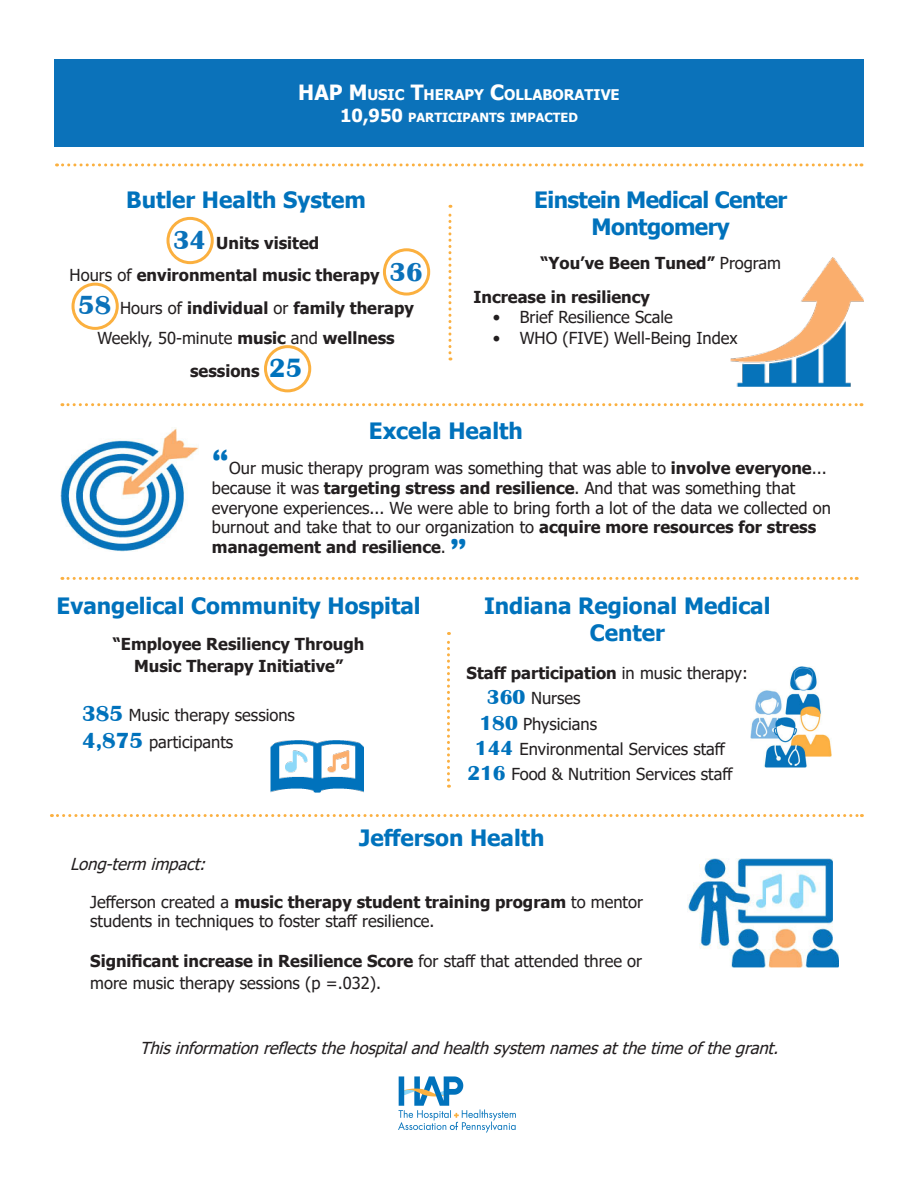
<style>
.page{position:relative;width:918px;height:1188px;background:#fff}
.page>*{position:absolute;margin:0;border:0;box-sizing:border-box;transform-origin:0 0}
.t1{font:700 36px "Britannic";color:#0072bc}
.t2{font:700 22.5px/27px "Tahoma";color:#0072bc;text-align:center}
.t3{font:700 22.5px "Tahoma";letter-spacing:-.025em;color:#0072bc}
.t4{font:700 16.65px "Tahoma";color:#231f20}
.t5{font:16.5px/19.8px "Tahoma";color:#231f20}
.t6{font:700 16.5px/21.6px "Tahoma";color:#231f20;text-align:center}
.t7{font:italic 16.5px "Tahoma";color:#231f20}
.t8{font:700 14.7px "Tahoma";color:#fff}
.t9{font:700 12.6px "Tahoma";color:#fff}
.s1{font-size:21px}
.s2{font-size:18px}
.s3{font-family:"Britannic";font-size:27px;color:#0b72ba}
.s4{font-weight:400}
.s5{font-weight:700}
.s6{font-size:16.65px}
.s7{font-weight:700;font-size:16.65px}
.s8{font-family:"Britannic";font-size:27.3px;color:#0072bc}
.s9{font-family:"Britannic";font-weight:700;font-size:36px;color:#0072bc}
.s10{font-family:"Britannic";font-weight:700;font-size:22.5px;color:#0072bc}
.s11{font-family:"Britannic";font-weight:700;font-size:21px;color:#0072bc}
</style>
<div class="page">
<img style="left:398px;top:1076px;width:118px;height:57px">
<div style="left:54px;top:59px;width:810px;height:88px;background:#0b72ba"></div>
<svg style="left:62px;top:403px;width:800px;height:3px"></svg>
<svg style="left:57px;top:163px;width:805px;height:3px"></svg>
<svg style="left:51px;top:814px;width:811px;height:3px"></svg>
<svg style="left:62px;top:577px;width:795px;height:3px"></svg>
<svg style="left:447px;top:632px;width:3px;height:156px"></svg>
<svg style="left:448px;top:205px;width:3px;height:155px"></svg>
<img style="left:731px;top:257px;width:133px;height:130px">
<img style="left:271px;top:741px;width:92px;height:52px">
<div style="left:166px;top:217px;width:48px;height:47px;border:3px solid #fbb03f;border-radius:50%"></div>
<div style="left:383px;top:248px;width:47px;height:48px;border:3px solid #fbb03f;border-radius:50%"></div>
<div style="left:72px;top:283px;width:47px;height:47px;border:3px solid #fbb03f;border-radius:50%"></div>
<div style="left:264px;top:345px;width:47px;height:47px;border:3px solid #fbb03f;border-radius:50%"></div>
<img style="left:750px;top:666px;width:81px;height:102px">
<img style="left:688px;top:859px;width:150px;height:109px">
<img style="left:60px;top:428px;width:138px;height:124px">
<p class="t8" style="left:298px;top:84px;width:323px"><span class="s1">HAP M</span>USIC <span class="s1">T</span>HERAPY <span class="s1">C</span>OLLABORATIVE</p>
<p class="t9" style="left:340px;top:108px;width:187px"><span class="s2">10,950</span> PARTICIPANTS IMPA</p>
<p class="t9" style="left:544px;top:108px;width:35px">CTED</p>
<p class="t2" style="left:126px;top:187px;width:241px">Butler Health System</p>
<p class="t6" style="left:173px;top:233px;width:148px"><span class="s3">34</span> Units visited</p>
<p class="t6" style="left:70px;top:265px;width:355px"><span class="s4">Hours of</span> environmental music therapy <span class="s3">36</span></p>
<p class="t6" style="left:78px;top:298px;width:337px"><span class="s3">58</span> <span class="s4">Hours of</span> individual <span class="s4">or</span> family therapy</p>
<p class="t5" style="left:98px;top:329px;width:299px">Weekly, 50-minute <span class="s5">music</span> <span class="s6">and</span> <span class="s7">wellness</span></p>
<p class="t4" style="left:190px;top:359px;width:114px">sessions <span class="s8">25</span></p>
<p class="t3" style="left:534px;top:184px;width:255px">Einstein Medical Center</p>
<p class="t3" style="left:592px;top:211px;width:140px">Montgomery</p>
<p class="t6" style="left:540px;top:253px;width:242px">“You’ve Been Tuned” <span class="s4">Program</span></p>
<p class="t6" style="left:474px;top:287px;width:178px">Increase in resiliency</p>
<p class="t5" style="left:493px;top:308px;width:182px">• Brief Resilience Scale</p>
<p class="t5" style="left:493px;top:329px;width:247px">• WHO (FIVE) Well-Being Index</p>
<p class="t2" style="left:369px;top:419px;width:156px">Excela Health</p>
<p class="t5" style="left:212px;top:459px;width:620px"><span class="s9">“</span>Our music therapy program was something that was able to <span class="s5">involve everyone</span>... because it was <span class="s5">targeting stress and resilience</span>. And that was something that everyone experiences... We were able to bring forth a lot of the data we collected on burnout and take that to our organization to <span class="s5">acquire more resources for stress management and resilience</span>.</p>
<p class="t1" style="left:450px;top:531px;width:19px">”</p>
<p class="t2" style="left:57px;top:594px;width:366px">Evangelical Community Hospital</p>
<p class="t6" style="left:113px;top:634px;width:253px">“Employee Resiliency Through<br>Music Therapy Initiative”</p>
<p class="t5" style="left:82px;top:706px;width:214px"><span class="s10">385</span> Music therapy sessions</p>
<p class="t5" style="left:82px;top:733px;width:153px"><span class="s10">4,875</span> participants</p>
<p class="t2" style="left:484px;top:594px;width:288px">Indiana Regional Medical<br>Center</p>
<p class="t6" style="left:467px;top:663px;width:283px">Staff participation <span class="s4">in music therapy:</span></p>
<p class="t5" style="left:487px;top:689px;width:95px"><span class="s11">360</span> Nurses</p>
<p class="t5" style="left:479px;top:715px;width:119px"><span class="s11">180</span> Physicians</p>
<p class="t5" style="left:475px;top:740px;width:252px"><span class="s11">144</span> Environmental Services staff</p>
<p class="t5" style="left:467px;top:765px;width:267px"><span class="s11">216</span> Food &amp; Nutrition Services staff</p>
<p class="t2" style="left:359px;top:825px;width:187px">Jefferson Health</p>
<p class="t7" style="left:70px;top:853px;width:143px">Long-term impact:</p>
<p class="t5" style="left:90px;top:893px;width:554px">Jefferson created a <span class="s5">music therapy student training program</span> to mentor students in techniques to foster staff resilience.</p>
<p class="t5" style="left:90px;top:951px;width:553px;line-height:21.6px"><span class="s5">Significant increase in Resilience Score</span> for staff that attended three or more music therapy sessions (p =.032).</p>
<p class="t7" style="left:140px;top:1037px;width:646px">Thisinformationreflectsthehospitalandhealthsystem namesatthetimeofthegrant.</p>
</div>
